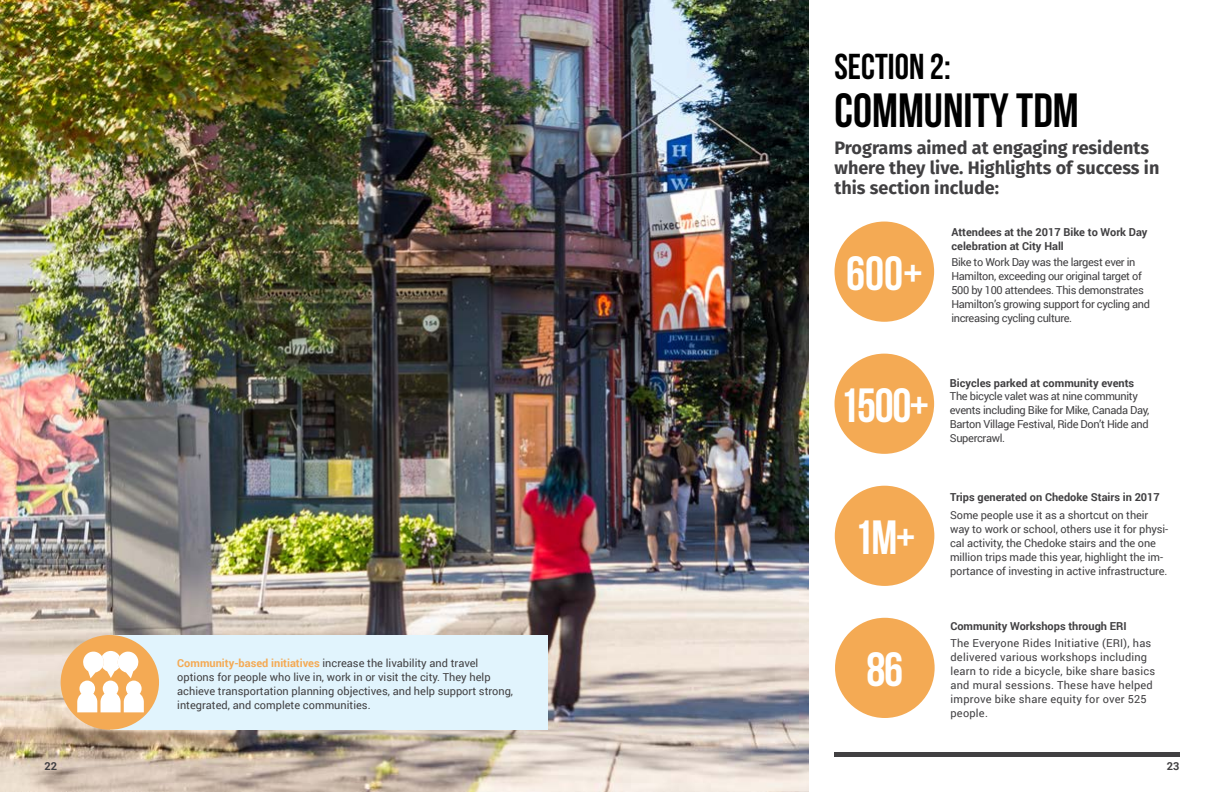
<style>
.page{position:relative;width:1224px;height:792px;background:#fff}
.page>*{position:absolute;margin:0;border:0;box-sizing:border-box;transform-origin:0 0}
.t1{font:48px "Bebas Neue";letter-spacing:-.03em;color:#fff}
.t2{font:48px "Bebas Neue";color:#000}
.t3{font:36px "Bebas Neue";color:#000}
.t4{font:700 18px/20px "Fira Sans";color:#414042}
.t5{font:11px/14px "Roboto";letter-spacing:-.01em;color:#414042}
.t6{font:11px/14px "Roboto";letter-spacing:-.03em;color:#414042}
.t7{font:11px/14px "Roboto";letter-spacing:.02em;color:#414042}
.t8{font:700 11px/14px "Roboto";color:#414042}
.s1{font-weight:700;color:#f4aa54}
</style>
<div class="page">
<img style="left:0;top:0;width:809px;height:792px">
<div style="left:110px;top:635px;width:438px;height:95px;background:#e1f4fd"></div>
<div style="left:61px;top:635px;width:98px;height:95px;background:#f4aa54;border-radius:50%"></div>
<svg style="left:83px;top:651px;width:56px;height:27px"></svg>
<div style="left:79px;top:681px;width:16px;height:16px;background:#fff;border-radius:50%"></div>
<div style="left:103px;top:681px;width:15px;height:16px;background:#fff;border-radius:50%"></div>
<svg style="left:77px;top:692px;width:67px;height:20px"></svg>
<div style="left:126px;top:681px;width:16px;height:16px;background:#fff;border-radius:50%"></div>
<div style="left:835px;top:222px;width:99px;height:100px;background:#f4aa54;border-radius:50%"></div>
<div style="left:835px;top:354px;width:99px;height:100px;background:#f4aa54;border-radius:50%"></div>
<div style="left:835px;top:486px;width:99px;height:100px;background:#f4aa54;border-radius:50%"></div>
<hr style="left:834px;top:753px;width:345px;height:4px;background:#414042">
<hr style="left:835px;top:753px;width:345px;height:4px;background:#414042">
<div style="left:835px;top:618px;width:100px;height:100px;background:#f4aa54;border-radius:50%"></div>
<p class="t8" style="left:44px;top:759px;width:14px">22</p>
<p class="t5" style="left:177px;top:656px;width:337px"><span class="s1">Community-based initiatives</span> increase the livability and travel options for people who live in, work in or visit the city. They help achieve transportation planning objectives, and help support strong, integrated, and complete communities.</p>
<h2 class="t3" style="left:835px;top:46px;width:118px">SECTION 2:</h2>
<h1 class="t2" style="left:835px;top:84px;width:246px">COMMUNITY TDM</h1>
<h3 class="t4" style="left:835px;top:136px;width:326px">Programs aimed at engaging residents where they live. Highlights of success in this section include:</h3>
<p class="t8" style="left:952px;top:224px;width:197px">Attendees at the 2017 Bike to Work Day celebration at City Hall</p>
<h1 class="t1" style="left:846px;top:247px;width:78px">600+</h1>
<p class="t6" style="left:951px;top:254px;width:200px">Bike to Work Day was the largest ever in Hamilton, exceeding our original target of 500 by 100 attendees. This demonstrates Hamilton’s growing support for cycling and increasing cycling culture.</p>
<p class="t8" style="left:950px;top:376px;width:186px">Bicycles parked at community events</p>
<h1 class="t1" style="left:840px;top:379px;width:91px">1500+</h1>
<p class="t6" style="left:950px;top:389px;width:201px">The bicycle valet was at nine community events including Bike for Mike, Canada Day, Barton Village Festival, Ride Don’t Hide and Supercrawl.</p>
<p class="t8" style="left:950px;top:490px;width:211px">Trips generated on Chedoke Stairs in 2017</p>
<h1 class="t1" style="left:854px;top:511px;width:63px">1M+</h1>
<p class="t5" style="left:950px;top:507px;width:220px">Some people use it as a shortcut on their way to work or school, others use it for physi&shy;cal activity, the Chedoke stairs and the one million trips made this year, highlight the im&shy;portance of investing in active infrastructure.</p>
<h1 class="t1" style="left:867px;top:643px;width:38px">86</h1>
<p class="t8" style="left:950px;top:619px;width:178px">Community Workshops through ERI</p>
<p class="t7" style="left:951px;top:636px;width:206px">The Everyone Rides Initiative (ERI), has delivered various workshops including learn to ride a bicycle, bike share basics and mural sessions. These have helped improve bike share equity for over 525 people.</p>
<p class="t8" style="left:1167px;top:759px;width:14px">23</p>
</div>
